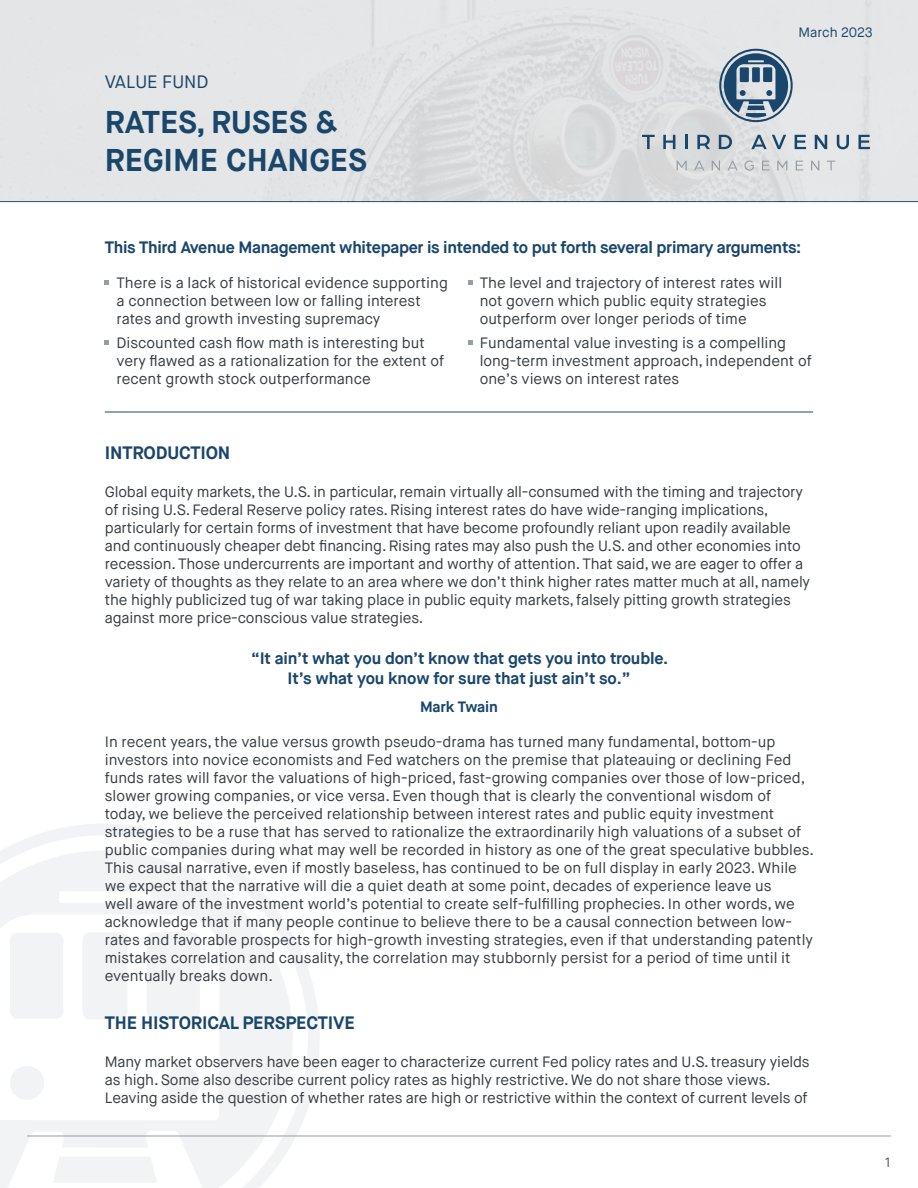
<style>
.page{position:relative;width:918px;height:1188px;background:#fff}
.page>*{position:absolute;margin:0;border:0;box-sizing:border-box;transform-origin:0 0}
.t1{font:700 31.5px/37.8px "Maison Neue";color:#1a466b}
.t2{font:700 18px "Maison Neue";letter-spacing:-.01em;color:#1a466b}
.t3{font:18px "Maison Neue";color:#1a466b}
.t4{font:700 16.5px/19.8px "Maison Neue";letter-spacing:-.02em;color:#1a466b;text-align:center}
.t5{font:15px/18px "Maison Neue";color:#373d42}
.t6{font:700 15px "Maison Neue";letter-spacing:-.01em;color:#1a466b}
.t7{font:13.5px "Maison Neue";color:#1a466b}
.t8{font:13.5px "Maison Neue";color:#4c5358}
</style>
<div class="page">
<img style="left:0;top:0;width:918px;height:202px">
<svg style="left:3px;top:824px;width:317px;height:317px"></svg>
<svg style="left:0;top:850px;width:293px;height:338px"></svg>
<div style="left:82px;top:932px;width:45px;height:88px;background:#f2f3f5;border-radius:7px"></div>
<div style="left:147px;top:932px;width:53px;height:87px;background:#f2f3f5;border-radius:7px"></div>
<svg style="left:642px;top:135px;width:13px;height:14px"></svg>
<svg style="left:663px;top:135px;width:12px;height:14px"></svg>
<hr style="left:685px;top:135px;width:3px;height:14px;background:#1a466b">
<svg style="left:697px;top:135px;width:13px;height:14px"></svg>
<svg style="left:719px;top:135px;width:13px;height:14px"></svg>
<svg style="left:751px;top:135px;width:35px;height:14px"></svg>
<svg style="left:795px;top:135px;width:11px;height:14px"></svg>
<svg style="left:815px;top:135px;width:12px;height:14px"></svg>
<svg style="left:837px;top:135px;width:12px;height:14px"></svg>
<svg style="left:859px;top:135px;width:11px;height:14px"></svg>
<svg style="left:677px;top:161px;width:10px;height:9px"></svg>
<svg style="left:694px;top:161px;width:10px;height:9px"></svg>
<svg style="left:712px;top:161px;width:8px;height:9px"></svg>
<svg style="left:727px;top:161px;width:11px;height:9px"></svg>
<svg style="left:744px;top:161px;width:10px;height:10px"></svg>
<svg style="left:762px;top:161px;width:8px;height:9px"></svg>
<svg style="left:777px;top:161px;width:10px;height:9px"></svg>
<svg style="left:796px;top:161px;width:7px;height:9px"></svg>
<svg style="left:811px;top:161px;width:8px;height:9px"></svg>
<svg style="left:827px;top:161px;width:8px;height:9px"></svg>
<svg style="left:719px;top:49px;width:74px;height:73px;background:#8a9eaf"></svg>
<div style="left:752px;top:67px;width:8px;height:15px;background:#1a466b"></div>
<div style="left:763px;top:67px;width:9px;height:15px;background:#1a466b"></div>
<hr style="left:105px;top:412px;width:708px;height:1px;background:#1a466b">
<hr style="left:27px;top:1136px;width:864px;height:1px;background:#949ea4">
<svg style="left:105px;top:281px;width:4px;height:4px"></svg>
<svg style="left:105px;top:341px;width:4px;height:4px"></svg>
<svg style="left:468px;top:281px;width:4px;height:4px"></svg>
<svg style="left:468px;top:341px;width:4px;height:4px"></svg>
<p class="t3" style="left:105px;top:70px;width:105px">VALUE FUND</p>
<h1 class="t1" style="left:105px;top:103px;width:264px">RATES, RUSES &amp;<br>REGIME CHANGES</h1>
<p class="t7" style="left:798px;top:24px;width:76px">March 2023</p>
<p class="t4" style="left:105px;top:238px;width:698px">This Third Avenue Management whitepaper is intended to put forth several primary arguments:</p>
<p class="t5" style="left:117px;top:274px;width:333px">There is a lack of historical evidence supporting a connection between low or falling interest rates and growth investing supremacy</p>
<p class="t5" style="left:117px;top:334px;width:329px">Discounted cash flow math is interesting but very flawed as a rationalization for the extent of recent growth stock outperformance</p>
<p class="t5" style="left:480px;top:274px;width:304px">The level and trajectory of interest rates will not govern which public equity strategies outperform over longer periods of time</p>
<p class="t5" style="left:480px;top:334px;width:334px">Fundamental value investing is a compelling long-term investment approach, independent of one’s views on interest rates</p>
<p class="t2" style="left:105px;top:442px;width:127px">INTRODUCTION</p>
<p class="t5" style="left:105px;top:483px;width:707px">Global equity markets, the U.S. in particular, remain virtually all-consumed with the timing and trajectory of rising U.S. Federal Reserve policy rates. Rising interest rates do have wide-ranging implications, particularly for certain forms of investment that have become profoundly reliant upon readily available and continuously cheaper debt financing. Rising rates may also push the U.S. and other economies into recession. Those undercurrents are important and worthy of attention. That said, we are eager to offer a variety of thoughts as they relate to an area where we don’t think higher rates matter much at all, namely the highly publicized tug of war taking place in public equity markets, falsely pitting growth strategies against more price-conscious value strategies.</p>
<p class="t4" style="left:251px;top:648px;width:419px">“It ain’t what you don’t know that gets you into trouble.<br>It’s what you know for sure that just ain’t so.”</p>
<p class="t6" style="left:420px;top:697px;width:79px">Mark Twain</p>
<p class="t5" style="left:105px;top:732px;width:711px">In recent years, the value versus growth pseudo-drama has turned many fundamental, bottom-up investors into novice economists and Fed watchers on the premise that plateauing or declining Fed funds rates will favor the valuations of high-priced, fast-growing companies over those of low-priced, slower growing companies, or vice versa. Even though that is clearly the conventional wisdom of today, we believe the perceived relationship between interest rates and public equity investment strategies to be a ruse that has served to rationalize the extraordinarily high valuations of a subset of public companies during what may well be recorded in history as one of the great speculative bubbles.<br>This causal narrative, even if mostly baseless, has continued to be on full display in early 2023. While we expect that the narrative will die a quiet death at some point, decades of experience leave us<br>well aware of the investment world’s potential to create self-fulfilling prophecies. In other words, we acknowledge that if many people continue to believe there to be a causal connection between low&shy;rates and favorable prospects for high-growth investing strategies, even if that understanding patently mistakes correlation and causality, the correlation may stubbornly persist for a period of time until it eventually breaks down.</p>
<p class="t2" style="left:105px;top:1011px;width:251px">THE HISTORICAL PERSPECTIVE</p>
<p class="t5" style="left:105px;top:1053px;width:706px">Many market observers have been eager to characterize current Fed policy rates and U.S. treasury yields as high. Some also describe current policy rates as highly restrictive. We do not share those views.<br>Leaving aside the question of whether rates are high or restrictive within the context of current levels of</p>
<p class="t8" style="left:885px;top:1153px;width:8px">1</p>
</div>
